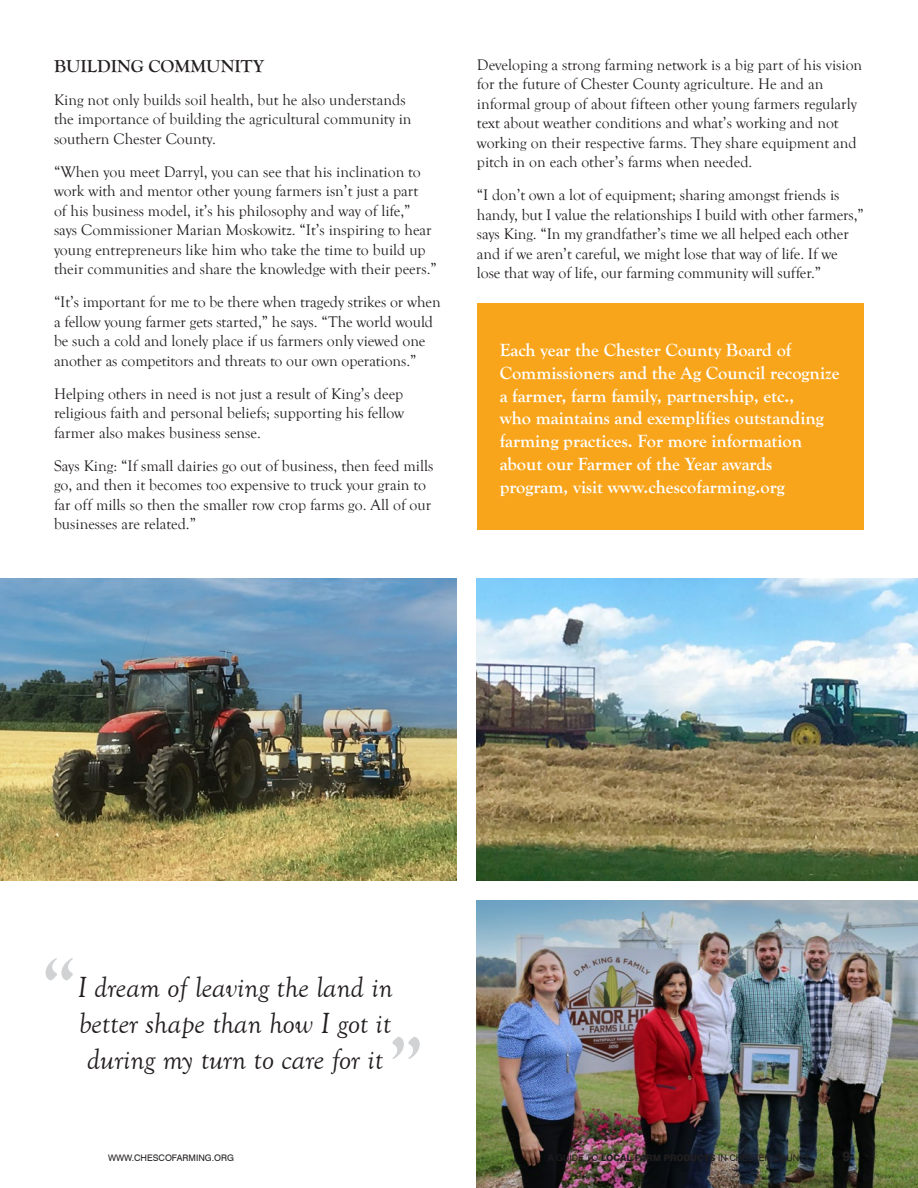
<style>
.page{position:relative;width:918px;height:1188px;background:#fff}
.page>*{position:absolute;margin:0;border:0;box-sizing:border-box;transform-origin:0 0}
.t1{font:700 73.5px "Goudy Old Style T";color:#d1d2d4}
.pc-_pull_quote{font:italic 30px/36px "Goudy Old Style T";color:#231f20;text-align:justify}
.pc-Body_text{font:700 18.45px/22.8px "Goudy Old Style T";color:#fff}
.pc-Body_text-2{font:700 18px "Goudy Old Style T";color:#231f20}
.pc-Body_text-3{font:15.75px/19.5px "Goudy Old Style T";color:#231f20}
.t2{font:800 13.5px "Swiss 721 BT";color:#231f20}
.t3{font:9px "Swiss 721 BT";color:#231f20}
.s1{font-weight:800}
</style>
<div class="page">
<div style="left:477px;top:303px;width:387px;height:227px;background:#f9a51b"></div>
<img style="left:477px;top:900px;width:441px;height:288px">
<img style="left:477px;top:579px;width:441px;height:301px">
<img style="left:0;top:579px;width:456px;height:301px">
<p class="pc-Body_text-2" style="left:54px;top:56px;width:212px">BUILDING COMMUNITY</p>
<p class="pc-Body_text-3" style="left:54px;top:90px;width:359px">King not only builds soil health, but he also understands the importance of building the agricultural community in southern Chester County.</p>
<p class="pc-Body_text-3" style="left:54px;top:162px;width:384px">“When you meet Darryl, you can see that his inclination to work with and mentor other young farmers isn’t just a part<br>of his business model, it’s his philosophy and way of life,” says Commissioner Marian Moskowitz. “It’s inspiring to hear young entrepreneurs like him who take the time to build up their communities and share the knowledge with their peers.”</p>
<p class="pc-Body_text-3" style="left:54px;top:293px;width:388px">“It’s important for me to be there when tragedy strikes or when a fellow young farmer gets started,” he says. “The world would be such a cold and lonely place if us farmers only viewed one another as competitors and threats to our own operations.”</p>
<p class="pc-Body_text-3" style="left:54px;top:384px;width:352px;text-align:justify">Helping others in need is not just a result of King’s deep religious faith and personal beliefs; supporting his fellow farmer also makes business sense.</p>
<p class="pc-Body_text-3" style="left:54px;top:456px;width:381px">Says King: “If small dairies go out of business, then feed mills go, and then it becomes too expensive to truck your grain to far off mills so then the smaller row crop farms go. All of our businesses are related.”</p>
<p class="pc-Body_text-3" style="left:477px;top:55px;width:387px">Developing a strong farming network is a big part of his vision for the future of Chester County agriculture. He and an informal group of about fifteen other young farmers regularly text about weather conditions and what’s working and not working on their respective farms. They share equipment and pitch in on each other’s farms when needed.</p>
<p class="pc-Body_text-3" style="left:477px;top:186px;width:388px">“I don’t own a lot of equipment; sharing amongst friends is handy, but I value the relationships I build with other farmers,” says King. “In my grandfather’s time we all helped each other and if we aren’t careful, we might lose that way of life. If we lose that way of life, our farming community will suffer.”</p>
<p class="pc-Body_text" style="left:500px;top:339px;width:342px">Each year the Chester County Board of Commissioners and the Ag Council recognize a farmer, farm family, partnership, etc.,<br>who maintains and exemplifies outstanding farming practices. For more information about our Farmer of the Year awards program, visit www.chescofarming.org</p>
<p class="t1" style="left:41px;top:945px;width:36px">“</p>
<p class="pc-_pull_quote" style="left:78px;top:970px;width:317px">I dream of leaving the land in better shape than how I got it during my turn to care for it</p>
<p class="t1" style="left:390px;top:1023px;width:36px">”</p>
<p class="t3" style="left:108px;top:1152px;width:128px">WWW.CHESCOFARMING.ORG</p>
<p class="t3" style="left:548px;top:1152px;width:263px">A GUIDE TO <span class="s1">LOCAL FARM PRODUCTS</span> IN CHESTER COUNTY</p>
<p class="t2" style="left:843px;top:1148px;width:9px">9</p>
</div>
